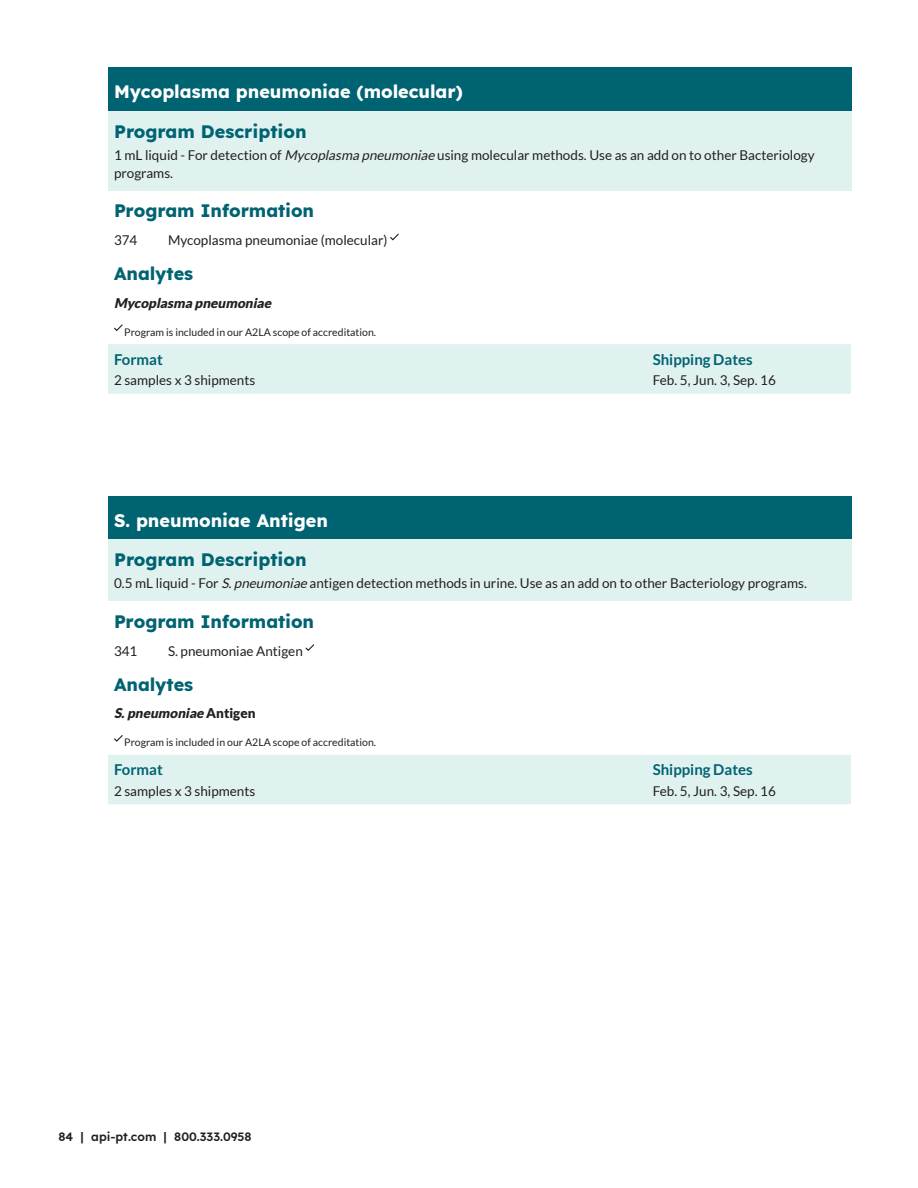
<style>
.page{position:relative;width:918px;height:1188px;background:#fff}
.page>*{position:absolute;margin:0;border:0;box-sizing:border-box;transform-origin:0 0}
.t1{font:700 18px "Lexend";color:#006372}
.t2{font:700 18px "Lexend";color:#fff}
.t3{font:700 15px "Lato";color:#006372}
.t4{font:13.5px/18px "Lato";color:#231f20}
.t5{font:italic 900 13.5px "Lato";color:#231f20}
.t6{font:600 12px "Lexend";color:#231f20}
.t7{font:10.5px "Lato";color:#231f20}
.s1{font-style:italic}
.s2{font-style:normal}
</style>
<div class="page">
<div style="left:108px;top:68px;width:743px;height:43px;background:#006372"></div>
<div style="left:108px;top:111px;width:743px;height:80px;background:#e0f2f0"></div>
<div style="left:108px;top:344px;width:743px;height:50px;background:#e0f2f0"></div>
<svg style="left:390px;top:233px;width:9px;height:8px"></svg>
<svg style="left:114px;top:324px;width:9px;height:7px"></svg>
<div style="left:108px;top:496px;width:743px;height:44px;background:#006372"></div>
<div style="left:108px;top:540px;width:743px;height:61px;background:#e0f2f0"></div>
<div style="left:108px;top:755px;width:743px;height:49px;background:#e0f2f0"></div>
<svg style="left:305px;top:644px;width:10px;height:7px"></svg>
<svg style="left:114px;top:735px;width:9px;height:7px"></svg>
<p class="t2" style="left:114px;top:77px;width:350px">Mycoplasma pneumoniae (molecular)</p>
<p class="t1" style="left:114px;top:117px;width:194px">Program Description</p>
<p class="t4" style="left:114px;top:146px;width:702px">1 mL liquid - For detection of <span class="s1">Mycoplasma pneumoniae</span> using molecular methods. Use as an add on to other Bacteriology programs.</p>
<p class="t1" style="left:114px;top:196px;width:202px">Program Information</p>
<p class="t4" style="left:114px;top:231px;width:25px">374</p>
<p class="t4" style="left:168px;top:231px;width:221px">Mycoplasma pneumoniae (molecular)</p>
<p class="t1" style="left:114px;top:259px;width:81px">Analytes</p>
<p class="t5" style="left:114px;top:295px;width:162px">Mycoplasma pneumoniae</p>
<p class="t7" style="left:124px;top:326px;width:253px">Program is included in our A2LA scope of accreditation.</p>
<p class="t3" style="left:114px;top:351px;width:50px">Format</p>
<p class="t4" style="left:114px;top:371px;width:143px">2 samples x 3 shipments</p>
<p class="t3" style="left:653px;top:351px;width:101px">Shipping Dates</p>
<p class="t4" style="left:653px;top:371px;width:125px">Feb. 5, Jun. 3, Sep. 16</p>
<p class="t2" style="left:114px;top:506px;width:216px">S. pneumoniae Antigen</p>
<p class="t1" style="left:114px;top:545px;width:194px">Program Description</p>
<p class="t4" style="left:114px;top:574px;width:694px">0.5 mL liquid - For <span class="s1">S.pneumoniae</span> antigen detection methods in urine. Use as an add on to other Bacteriology programs.</p>
<p class="t1" style="left:114px;top:607px;width:202px">Program Information</p>
<p class="t4" style="left:114px;top:642px;width:25px">341</p>
<p class="t4" style="left:168px;top:642px;width:136px">S. pneumoniae Antigen</p>
<p class="t1" style="left:114px;top:670px;width:81px">Analytes</p>
<p class="t5" style="left:114px;top:706px;width:143px">S. pneumoniae <span class="s2">A n t i g e n</span></p>
<p class="t7" style="left:124px;top:737px;width:253px">Program is included in our A2LA scope of accreditation.</p>
<p class="t3" style="left:114px;top:761px;width:50px">Format</p>
<p class="t4" style="left:114px;top:782px;width:143px">2 samples x 3 shipments</p>
<p class="t3" style="left:653px;top:761px;width:101px">Shipping Dates</p>
<p class="t4" style="left:653px;top:782px;width:125px">Feb. 5, Jun. 3, Sep. 16</p>
<p class="t6" style="left:59px;top:1128px;width:195px">84 | api-pt.com | 800.333.0958</p>
</div>
